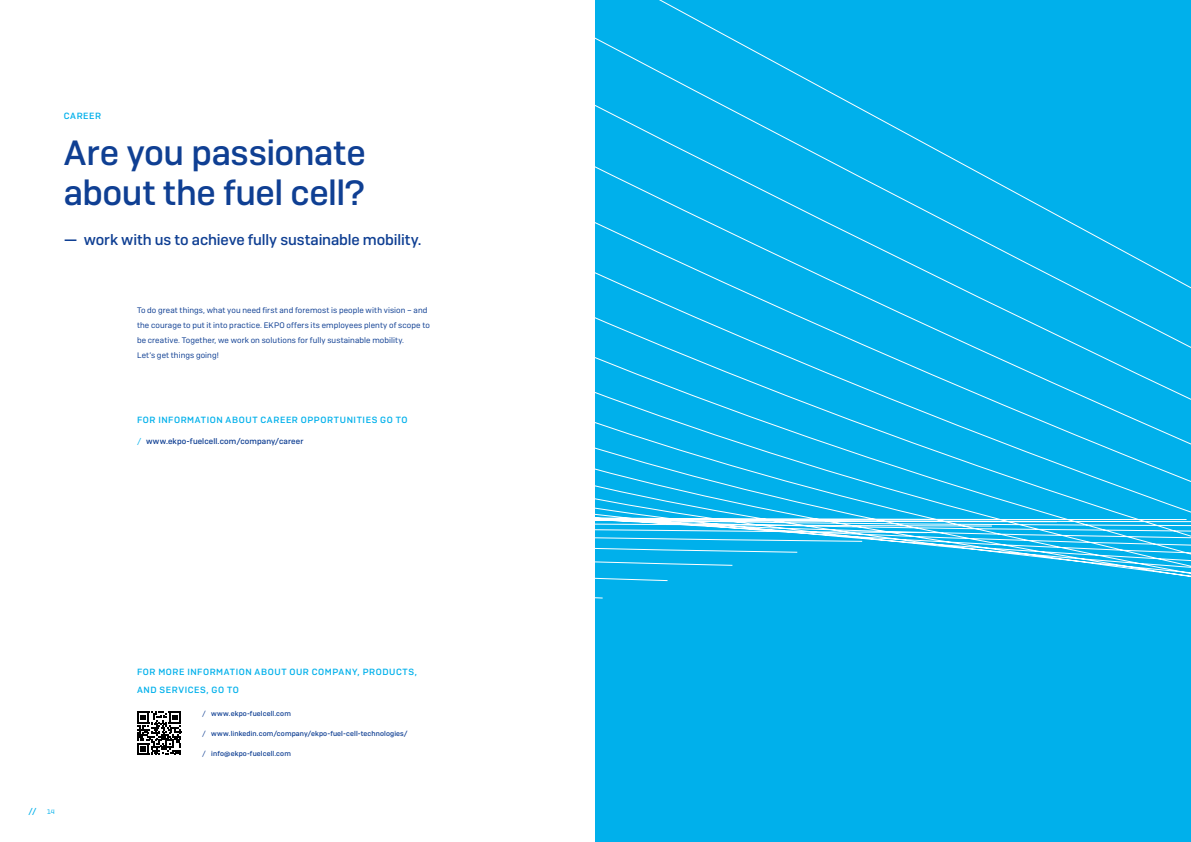
<style>
.page{position:relative;width:1191px;height:842px;background:#fff}
.page>*{position:absolute;margin:0;border:0;box-sizing:border-box;transform-origin:0 0}
.t1{font:500 35px/40px "Camber";letter-spacing:-.015em;color:#0f3f93}
.t2{font:500 15px "Camber";letter-spacing:-.01em;color:#0f3f93}
.t3{font:500 9px/18px "Camber";letter-spacing:.06em;color:#00b0eb}
.t4{font:8px/15px "Camber";letter-spacing:.01em;color:#0f3f93}
.t5{font:500 8px "Camber";letter-spacing:.01em;color:#0f3f93}
.t6{font:500 8px "Camber";color:#00b0eb}
.t7{font:500 7px "Camber";letter-spacing:.015em;color:#0f3f93}
.t8{font:6.5px "Camber";color:#00b0eb}
.s1{font-weight:400;color:#00b0eb}
.s2{font-weight:400}
</style>
<div class="page">
<div style="left:595px;top:0;width:596px;height:842px;background:#00b0eb"></div>
<svg style="left:137px;top:711px;width:44px;height:44px"></svg>
<p class="t3" style="left:64px;top:107px;width:39px">CAREER</p>
<h1 class="t1" style="left:64px;top:132px;width:303px">Are you passionate about the fuel cell?</h1>
<h2 class="t2" style="left:64px;top:230px;width:359px">— work with us to achieve fully sustainable mobility.</h2>
<p class="t4" style="left:137px;top:302px;width:294px">To do great things, what you need first and foremost is people with vision – and the courage to put it into practice. EKPO offers its employees plenty of scope to be creative. Together, we work on solutions for fully sustainable mobility.<br>Let’s get things going!</p>
<p class="t3" style="left:137px;top:411px;width:272px">FOR INFORMATION ABOUT CAREER OPPORTUNITIES GO TO</p>
<p class="t5" style="left:137px;top:436px;width:168px"><span class="s1">/</span> www.ekpo-fuelcell.com/company/career</p>
<p class="t6" style="left:28px;top:806px;width:10px">//</p>
<p class="t8" style="left:47px;top:808px;width:9px">14</p>
<p class="t3" style="left:137px;top:662px;width:281px">FOR MORE INFORMATION ABOUT OUR COMPANY, PRODUCTS,<br>AND SERVICES, GO TO</p>
<p class="t7" style="left:202px;top:709px;width:90px"><span class="s2">/</span> www.ekpo-fuelcell.com</p>
<p class="t7" style="left:202px;top:729px;width:207px"><span class="s2">/</span> www.linkedin.com/company/ekpo-fuel-cell-technologies/</p>
<p class="t7" style="left:202px;top:749px;width:90px"><span class="s2">/</span> info@ekpo-fuelcell.com</p>
</div>
